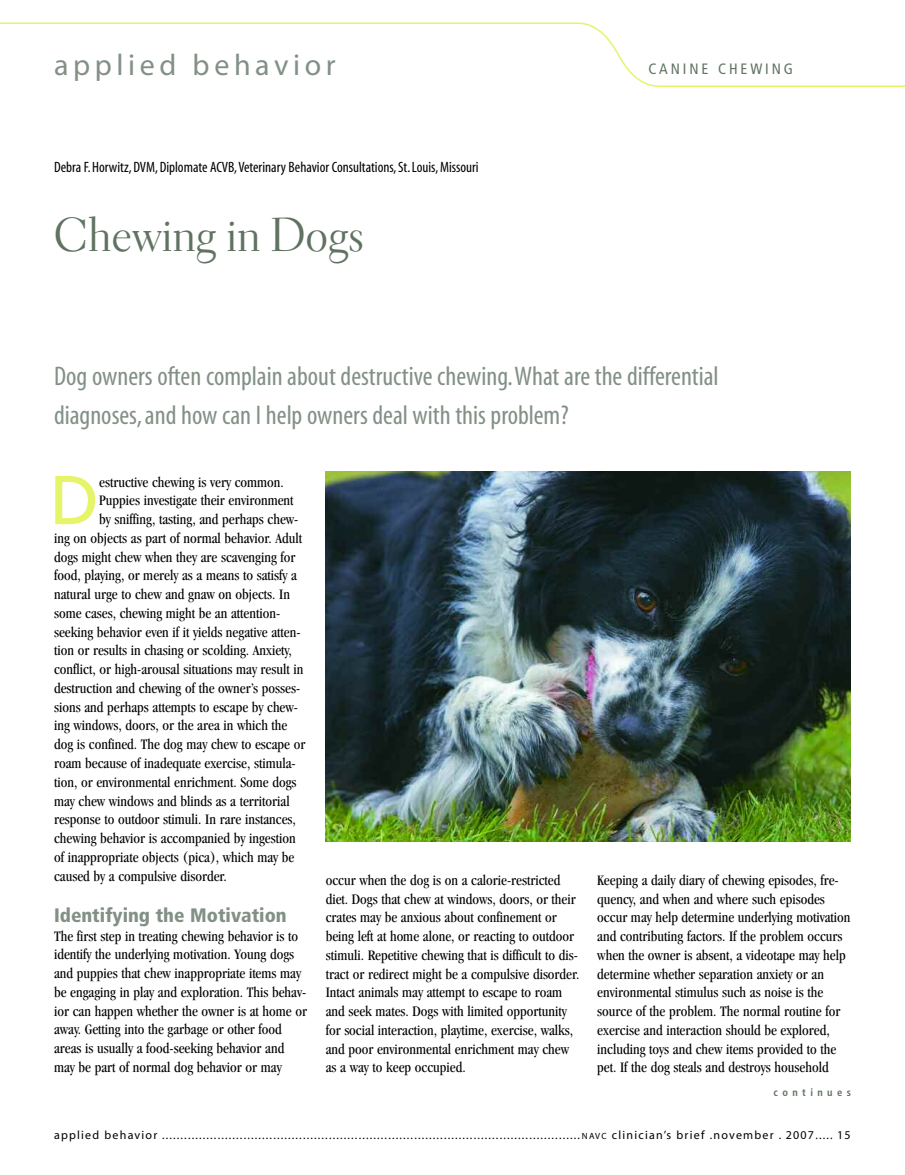
<style>
.page{position:relative;width:905px;height:1175px;background:#fff}
.page>*{position:absolute;margin:0;border:0;box-sizing:border-box;transform-origin:0 0}
.t1{font:68.85px "Frutiger";color:#e6f467}
.t2{font:48px "Electra LH Display";letter-spacing:.02em;color:#607362}
.t3{font:30px "Myriad";letter-spacing:.155em;color:#829086}
.t4{font:condensed 27px/39px "Myriad";color:#829086}
.t5{font:900 condensed 19.5px "Frutiger";color:#829086}
.t6{font:condensed 15px/18.8px "Garamond";color:#000}
.t7{font:condensed 15px "Myriad";color:#000}
.t8{font:condensed 15px "Frutiger";letter-spacing:.19em;color:#607362}
.t9{font:12px "Myriad";letter-spacing:.1em;color:#000}
.t10{font:700 condensed 10.5px "Frutiger";letter-spacing:.415em;color:#607362}
.s1{font-size:9px}
</style>
<div class="page">
<svg style="left:0;top:22px;width:904px;height:65px"></svg>
<img style="left:326px;top:472px;width:524px;height:369px">
<h3 class="t3" style="left:54px;top:54px;width:283px">applied behavior</h3>
<p class="t7" style="left:54px;top:162px;width:426px">Debra F.Horwitz, DVM, Diplomate ACVB,Veterinary Behavior Consultations, St.Louis, Missouri</p>
<h2 class="t2" style="left:54px;top:216px;width:311px">Chewing in Dogs</h2>
<p class="t8" style="left:648px;top:63px;width:146px">CANINE CHEWING</p>
<h3 class="t4" style="left:54px;top:359px;width:666px">Dog owners often complain about destructive chewing.What are the differential diagnoses, and how can I help owners deal with this problem?</h3>
<h1 class="t1" style="left:50px;top:472px;width:51px">D</h1>
<p class="t6" style="left:99px;top:473px;width:186px">estructive chewing is very common.</p>
<p class="t6" style="left:99px;top:492px;width:196px">Puppies investigate their environment</p>
<p class="t6" style="left:99px;top:511px;width:201px">by sniffing, tasting, and perhaps chew-</p>
<p class="t6" style="left:54px;top:530px;width:250px">ing on objects as part of normal behavior. Adult</p>
<p class="t6" style="left:54px;top:548px;width:243px">dogs might chew when they are scavenging for</p>
<p class="t6" style="left:54px;top:567px;width:244px">food, playing, or merely as a means to satisfy a</p>
<p class="t6" style="left:54px;top:586px;width:237px">natural urge to chew and gnaw on objects. In</p>
<p class="t6" style="left:54px;top:605px;width:228px">some cases, chewing might be an attention-</p>
<p class="t6" style="left:54px;top:623px;width:248px">seeking behavior even if it yields negative atten-</p>
<p class="t6" style="left:54px;top:642px;width:239px">tion or results in chasing or scolding. Anxiety,</p>
<p class="t6" style="left:54px;top:661px;width:251px">conflict, or high-arousal situations may result in</p>
<p class="t6" style="left:54px;top:680px;width:248px">destruction and chewing of the owner’s posses-</p>
<p class="t6" style="left:54px;top:698px;width:245px">sions and perhaps attempts to escape by chew-</p>
<p class="t6" style="left:54px;top:717px;width:235px">ing windows, doors, or the area in which the</p>
<p class="t6" style="left:54px;top:736px;width:253px">dog is confined. The dog may chew to escape or</p>
<p class="t6" style="left:54px;top:755px;width:243px">roam because of inadequate exercise, stimula-</p>
<p class="t6" style="left:54px;top:773px;width:244px">tion, or environmental enrichment. Some dogs</p>
<p class="t6" style="left:54px;top:792px;width:237px">may chew windows and blinds as a territorial</p>
<p class="t6" style="left:54px;top:811px;width:243px">response to outdoor stimuli. In rare instances,</p>
<p class="t6" style="left:54px;top:830px;width:243px">chewing behavior is accompanied by ingestion</p>
<p class="t6" style="left:54px;top:848px;width:242px">of inappropriate objects (pica), which may be</p>
<p class="t6" style="left:54px;top:867px;width:174px">caused by a compulsive disorder.</p>
<h3 class="t5" style="left:54px;top:907px;width:234px">Identifying the Motivation</h3>
<p class="t6" style="left:54px;top:927px;width:254px">The first step in treating chewing behavior is to identify the underlying motivation. Young dogs and puppies that chew inappropriate items may be engaging in play and exploration. This behav&shy;ior can happen whether the owner is at home or away. Getting into the garbage or other food areas is usually a food-seeking behavior and may be part of normal dog behavior or may</p>
<p class="t6" style="left:326px;top:871px;width:255px">occur when the dog is on a calorie-restricted diet. Dogs that chew at windows, doors, or their crates may be anxious about confinement or being left at home alone, or reacting to outdoor stimuli. Repetitive chewing that is difficult to dis&shy;tract or redirect might be a compulsive disorder.<br>Intact animals may attempt to escape to roam and seek mates. Dogs with limited opportunity for social interaction, playtime, exercise, walks, and poor environmental enrichment may chew as a way to keep occupied.</p>
<p class="t6" style="left:597px;top:871px;width:255px">Keeping a daily diary of chewing episodes, fre&shy;quency, and when and where such episodes occur may help determine underlying motivation and contributing factors. If the problem occurs when the owner is absent, a videotape may help determine whether separation anxiety or an environmental stimulus such as noise is the source of the problem. The normal routine for exercise and interaction should be explored, including toys and chew items provided to the pet. If the dog steals and destroys household</p>
<p class="t10" style="left:773px;top:1088px;width:79px">continues</p>
<p class="t9" style="left:54px;top:1129px;width:798px">applied behavior .................................................................................................................<span class="s1">NAVC</span> clinician’s brief .november . 2007..... 15</p>
</div>
